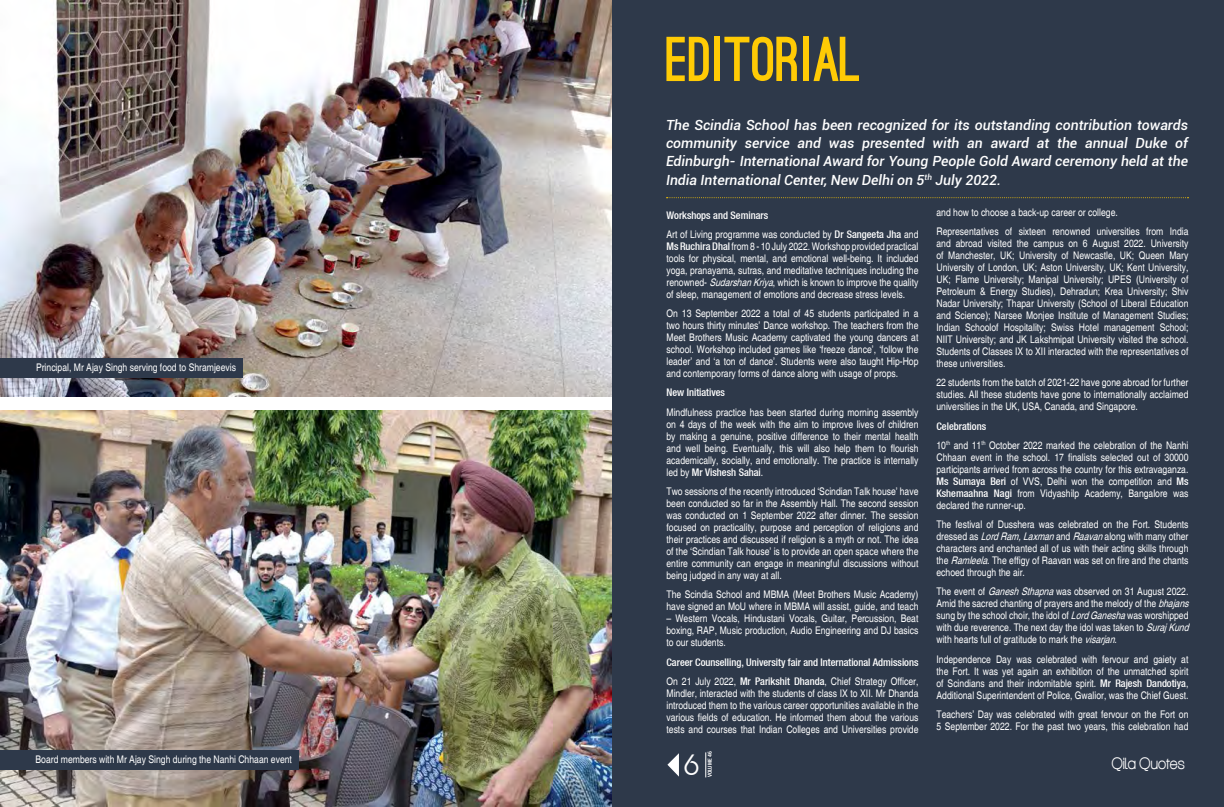
<style>
.page{position:relative;width:1224px;height:807px;background:#fff}
.page>*{position:absolute;margin:0;border:0;box-sizing:border-box;transform-origin:0 0}
.t1{font:900 60px "Ostrich Sans";color:#ffcb05}
.t2{font:27.4px "Devil Breeze";color:#fff}
.t3{font:16px "Aliquam";color:#fff}
.t4{font:italic 500 14px/18.3px "Roboto";color:#fff;text-align:justify}
.t5{font:condensed 10.5px/12px "Helvetica";color:#fff;text-align:justify}
.t6{font:10.5px "Heavenetica Cond 6 Med SH";color:#fff}
.t7{font:700 condensed 5.5px "Roboto";color:#fff}
.s1{font-family:"Heavenetica Cond 6 Med SH";font-stretch:normal}
.s2{font-style:italic}
.s3{font-family:"Helvetica";font-stretch:condensed}
</style>
<div class="page">
<img style="left:0;top:410px;width:612px;height:396px">
<img style="left:0;top:0;width:612px;height:396px">
<div style="left:612px;top:0;width:612px;height:806px;background:#2e394a"></div>
<div style="left:0;top:357px;width:243px;height:20px;background:#2e394a"></div>
<div style="left:0;top:750px;width:298px;height:20px;background:#2e394a"></div>
<svg style="left:666px;top:197px;width:523px;height:1px"></svg>
<svg style="left:667px;top:753px;width:12px;height:23px"></svg>
<svg style="left:705px;top:752px;width:1px;height:25px"></svg>
<p class="t5" style="left:36px;top:361px;width:202px">Principal, Mr Ajay Singh serving food to Shramjeevis</p>
<h1 class="t1" style="left:666px;top:37px;width:196px">EDITORIAL</h1>
<p class="t4" style="left:666px;top:115px;width:523px">The Scindia School has been recognized for its outstanding contribution towards community service and was presented with an award at the annual Duke of Edinburgh- International Award for Young People Gold Award ceremony held at the India International Center, New Delhi on 5<sup>th</sup> July 2022.</p>
<p class="t5" style="left:936px;top:203px;width:253px;line-height:19.2px">and how to choose a back-up career or college.<br>Representatives of sixteen renowned universities from India</p>
<p class="t5" style="left:936px;top:237px;width:254px">and abroad visited the campus on 6 August 2022. University of Manchester, UK; University of Newcastle, UK; Queen Mary University of London, UK; Aston University, UK; Kent University, UK; Flame University; Manipal University; UPES (University of Petroleum &amp; Energy Studies), Dehradun; Krea University; Shiv Nadar University; Thapar University (School of Liberal Education and Science); Narsee Monjee Institute of Management Studies; Indian Schoolof Hospitality; Swiss Hotel management School; NIIT University; and JK Lakshmipat University visited the school.<br>Students of Classes IX to XII interacted with the representatives of these universities.</p>
<p class="t5" style="left:936px;top:377px;width:253px">22 students from the batch of 2021-22 have gone abroad for further studies. All these students have gone to internationally acclaimed universities in the UK, USA, Canada, and Singapore.</p>
<p class="t6" style="left:936px;top:419px;width:51px">Celebrations</p>
<p class="t5" style="left:936px;top:439px;width:254px">10<sup>th</sup> and 11<sup>th</sup> October 2022 marked the celebration of the Nanhi Chhaan event in the school. 17 finalists selected out of 30000 participants arrived from across the country for this extravaganza.<br><span class="s1">Ms Sumaya Beri</span> of VVS, Delhi won the competition and <span class="s1">Ms Kshemaahna Nagi</span> from Vidyashilp Academy, Bangalore was declared the runner-up.</p>
<p class="t5" style="left:936px;top:518px;width:254px">The festival of Dusshera was celebrated on the Fort. Students dressed as <span class="s2">LordRam,Laxman</span>and <span class="s2">Raavan</span>along with many other characters and enchanted all of us with their acting skills through the <span class="s2">Ramleela</span>. The effigy of Raavan was set on fire and the chants echoed through the air.</p>
<p class="t5" style="left:936px;top:585px;width:257px;text-align:left">The event of <span class="s2">GaneshSthapna</span>was observed on 31 August 2022.<br>Amid the sacred chanting of prayers and the melody of the <span class="s2">bhajans </span>sung by the school choir, the idol of <span class="s2">LordGanesha</span>was worshipped with due reverence. The next day the idol was taken to <span class="s2">Suraj Kund </span>with hearts full of gratitude to mark the <span class="s2">visarjan</span>.</p>
<p class="t5" style="left:936px;top:653px;width:254px">Independence Day was celebrated with fervour and gaiety at the Fort. It was yet again an exhibition of the unmatched spirit of Scindians and their indomitable spirit. <span class="s1">Mr Rajesh Dandotiya</span>, Additional Superintendent of Police, Gwalior, was the Chief Guest.</p>
<p class="t5" style="left:936px;top:708px;width:253px">Teachers’ Day was celebrated with great fervour on the Fort on<br>5 September 2022. For the past two years, this celebration had</p>
<p class="t6" style="left:666px;top:208px;width:103px">Workshops and Seminars</p>
<p class="t5" style="left:666px;top:228px;width:253px">Art of Living programme was conducted by <span class="s1">Dr Sangeeta Jha</span> and <span class="s1">Ms Ruchira Dhal</span> from 8 - 10 July 2022. Workshop provided practical tools for physical, mental, and emotional well-being. It included yoga, pranayama, sutras, and meditative techniques including the renowned- <span class="s2">SudarshanKriya</span>, which is known to improve the quality of sleep, management of emotions and decrease stress levels.</p>
<p class="t5" style="left:667px;top:307px;width:254px">On 13 September 2022 a total of 45 students participated in a two hours thirty minutes’ Dance workshop. The teachers from the Meet Brothers Music Academy captivated the young dancers at school. Workshop included games like ‘freeze dance’, ‘follow the leader’ and ‘a ton of dance’. Students were also taught Hip-Hop and contemporary forms of dance along with usage of props.</p>
<p class="t6" style="left:667px;top:386px;width:60px">New Initiatives</p>
<p class="t5" style="left:667px;top:406px;width:253px">Mindfulness practice has been started during morning assembly on 4 days of the week with the aim to improve lives of children by making a genuine, positive difference to their mental health and well being. Eventually, this will also help them to flourish academically, socially, and emotionally. The practice is internally</p>
<p class="t6" style="left:667px;top:465px;width:98px"><span class="s3">led by</span> Mr Vishesh Sahai<span class="s3">.</span></p>
<p class="t5" style="left:667px;top:485px;width:253px">Two sessions of the recently introduced ‘Scindian Talk house’ have been conducted so far in the Assembly Hall. The second session was conducted on 1 September 2022 after dinner. The session focused on practicality, purpose and perception of religions and their practices and discussed if religion is a myth or not. The idea of the ‘Scindian Talk house’ is to provide an open space where the entire community can engage in meaningful discussions without being judged in any way at all.</p>
<p class="t5" style="left:667px;top:588px;width:253px">The Scindia School and MBMA (Meet Brothers Music Academy) have signed an MoU where in MBMA will assist, guide, and teach</p>
<p class="t5" style="left:667px;top:612px;width:253px">– Western Vocals, Hindustani Vocals, Guitar, Percussion, Beat boxing, RAP, Music production, Audio Engineering and DJ basics to our students.</p>
<p class="t6" style="left:667px;top:655px;width:253px">Career Counselling, University fair and International Admissions</p>
<p class="t5" style="left:667px;top:675px;width:254px">On 21 July 2022, <span class="s1">Mr Parikshit Dhanda</span>, Chief Strategy Officer, Mindler, interacted with the students of class IX to XII. Mr Dhanda introduced them to the various career opportunities available in the various fields of education. He informed them about the various tests and courses that Indian Colleges and Universities provide</p>
<p class="t5" style="left:36px;top:753px;width:258px">Board members with Mr Ajay Singh during the Nanhi Chhaan event</p>
<h2 class="t2" style="left:684px;top:752px;width:16px">6</h2>
<p class="t7" style="left:706px;top:777px;width:27px;rotate:-90deg">VOLUME 46</p>
<h3 class="t3" style="left:1112px;top:753px;width:75px">Qila Quotes</h3>
</div>
